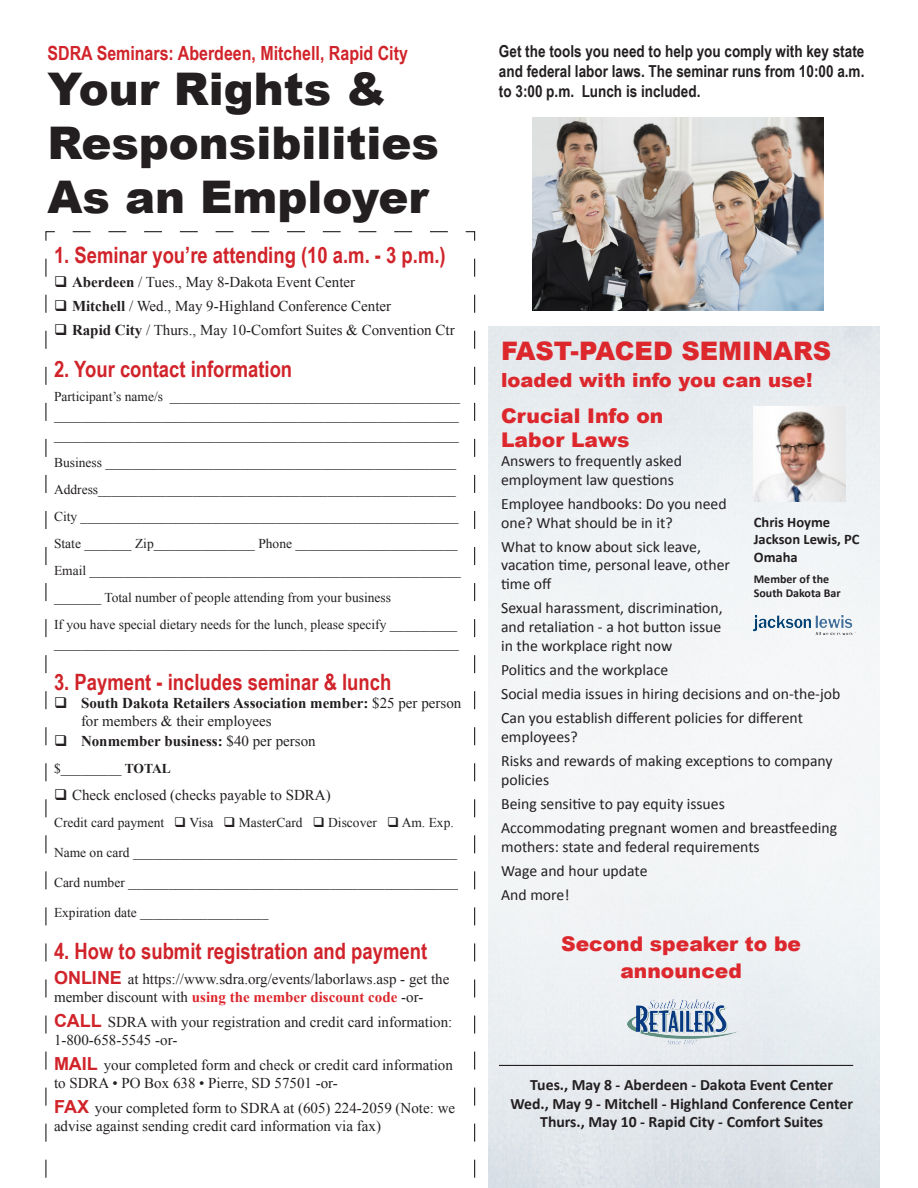
<style>
.page{position:relative;width:918px;height:1188px;background:#fff}
.page>*{position:absolute;margin:0;border:0;box-sizing:border-box;transform-origin:0 0}
.Top_header{font:900 45px/54px "Arial";color:#231f20}
.t1{font:900 25.5px "Arial";color:#dc272d}
.Subhead_2{font:700 22.5px "Arial Narrow";color:#d1232a}
.t2{font:900 20.25px/27px "Arial";color:#dc272d;text-align:center}
.Subhead_2-2{font:700 19.5px "Arial Narrow";color:#d1232a}
.t3{font:900 19.5px "Arial";color:#dc272d}
.Top_header-2{font:700 16.5px/19.8px "Arial Narrow";color:#231f20;text-align:justify}
.t4{font:15.75px/18.9px "Calibri";color:#231f20}
.t5{font:700 15.75px "Calibri";color:#231f20}
.Subhead_2-3{font:15px/18px "Times New Roman";color:#231f20}
.Subhead_2-4{font:700 15px "Times New Roman";color:#231f20}
.Top_header-3{font:700 14.55px "Calibri";color:#231f20}
.Subhead_2-5{font:13.5px "Times New Roman";color:#231f20}
.Body{font:13.5px "Times New Roman";color:#231f20}
.Top_header-4{font:700 12px "Calibri";color:#231f20}
.s1{font-weight:700}
.s2{font-weight:400}
.s3{font-family:"Arial";font-weight:700;font-size:18px;color:#d1232a}
.s4{font-weight:700;color:#dc272d}
</style>
<div class="page">
<svg style="left:45px;top:231px;width:431px;height:947px"></svg>
<div style="left:458px;top:838px;width:9px;height:87px;background:#fff"></div>
<img style="left:488px;top:326px;width:391px;height:862px">
<img style="left:533px;top:117px;width:291px;height:193px">
<img style="left:753px;top:406px;width:92px;height:96px">
<img style="left:754px;top:616px;width:101px;height:18px">
<img style="left:627px;top:999px;width:112px;height:46px">
<hr style="left:499px;top:1065px;width:354px;height:1px;background:#231f20">
<svg style="left:67px;top:746px;width:15px;height:1px"></svg>
<p class="Subhead_2-2" style="left:48px;top:38px;width:362px">SDRA Seminars: Aberdeen, Mitchell, Rapid City</p>
<p class="Top_header" style="left:48px;top:60px;width:393px">Your Rights &amp;<br>Responsibilities</p>
<p class="Top_header" style="left:48px;top:168px;width:382px">As an Employer</p>
<p class="Subhead_2" style="left:54px;top:238px;width:393px">1. Seminar you’re attending (10 a.m. - 3 p.m.)</p>
<p class="Subhead_2-3" style="left:54px;top:272px;width:303px">❑ <span class="s1">Aberdeen</span> / Tues., May 8-Dakota Event Center</p>
<p class="Subhead_2-3" style="left:54px;top:296px;width:339px">❑ <span class="s1">Mitchell</span> / Wed., May 9-Highland Conference Center</p>
<p class="Subhead_2-3" style="left:54px;top:320px;width:402px">❑ <span class="s1">Rapid City</span> / Thurs., May 10-Comfort Suites &amp; Convention Ctr</p>
<p class="Subhead_2" style="left:54px;top:352px;width:240px">2. Your contact information</p>
<p class="Subhead_2-5" style="left:54px;top:387px;width:408px">Participant’s name/s ___________________________________________</p>
<p class="Subhead_2-5" style="left:54px;top:407px;width:406px">____________________________________________________________</p>
<p class="Subhead_2-5" style="left:54px;top:426px;width:406px">____________________________________________________________</p>
<p class="Subhead_2-5" style="left:54px;top:453px;width:404px">Business ____________________________________________________</p>
<p class="Subhead_2-5" style="left:54px;top:480px;width:403px">Address_____________________________________________________</p>
<p class="Subhead_2-5" style="left:54px;top:507px;width:406px">City ________________________________________________________</p>
<p class="Subhead_2-5" style="left:54px;top:534px;width:405px">State _______ Zip_______________ Phone ________________________</p>
<p class="Subhead_2-5" style="left:54px;top:561px;width:408px">Email _______________________________________________________</p>
<p class="Subhead_2-5" style="left:54px;top:588px;width:339px">_______ Total number of people attending from your business</p>
<p class="Subhead_2-5" style="left:54px;top:615px;width:405px">If you have special dietary needs for the lunch, please specify __________</p>
<p class="Subhead_2-5" style="left:54px;top:635px;width:406px">____________________________________________________________</p>
<p class="Subhead_2" style="left:54px;top:665px;width:339px">3. Payment - includes seminar &amp; lunch</p>
<p class="Subhead_2-4" style="left:54px;top:693px;width:409px">❑ South Dakota Retailers Association member: <span class="s2">$25 per person</span></p>
<p class="Subhead_2-3" style="left:81px;top:712px;width:192px">for members &amp; their employees</p>
<p class="Subhead_2-4" style="left:54px;top:730px;width:263px">❑ Nonmember business: <span class="s2">$40 per person</span></p>
<p class="Subhead_2-5" style="left:54px;top:759px;width:118px">$_________ <span class="s1">TOTAL</span></p>
<p class="Subhead_2-3" style="left:54px;top:785px;width:278px">❑ Check enclosed (checks payable to SDRA)</p>
<p class="Body" style="left:54px;top:813px;width:401px">Credit card payment ❑ Visa ❑ MasterCard ❑ Discover ❑ Am. Exp.</p>
<p class="Body" style="left:54px;top:843px;width:405px">Name on card ________________________________________________</p>
<p class="Body" style="left:54px;top:873px;width:406px">Card number _________________________________________________</p>
<p class="Body" style="left:54px;top:903px;width:216px">Expiration date ___________________</p>
<p class="Subhead_2" style="left:54px;top:934px;width:375px">4. How to submit registration and payment</p>
<p class="Subhead_2-3" style="left:54px;top:970px;width:397px"><span class="s3">ONLINE</span> at https://www.sdra.org/events/laborlaws.asp - get the member discount with <span class="s4">using the member discount code</span> -or-</p>
<p class="Subhead_2-3" style="left:54px;top:1013px;width:400px"><span class="s3">CALL</span> SDRA with your registration and credit card information:<br>1-800-658-5545 -or-</p>
<p class="Subhead_2-3" style="left:54px;top:1056px;width:400px"><span class="s3">MAIL</span> your completed form and check or credit card information</p>
<p class="Subhead_2-3" style="left:54px;top:1074px;width:285px">to SDRA • PO Box 638 • Pierre, SD 57501 -or-</p>
<p class="Subhead_2-3" style="left:54px;top:1099px;width:403px"><span class="s3">FAX</span> your completed form to SDRA at (605) 224-2059 (Note: we advise against sending credit card information via fax)</p>
<p class="Top_header-2" style="left:499px;top:41px;width:367px">Get the tools you need to help you comply with key state and federal labor laws. The seminar runs from 10:00 a.m. to 3:00 p.m. Lunch is included.</p>
<p class="t1" style="left:501px;top:332px;width:332px">FAST-PACED SEMINARS</p>
<p class="t3" style="left:501px;top:365px;width:313px">loaded with info you can use!</p>
<p class="t2" style="left:501px;top:401px;width:164px">Crucial Info on</p>
<p class="t2" style="left:501px;top:425px;width:130px">Labor Laws</p>
<p class="t4" style="left:501px;top:451px;width:182px">Answers to frequently asked</p>
<p class="t4" style="left:501px;top:470px;width:174px">employment law questions</p>
<p class="t4" style="left:501px;top:494px;width:227px">Employee handbooks: Do you need one? What should be in it?</p>
<p class="t4" style="left:501px;top:537px;width:201px">What to know about sick leave,</p>
<p class="t4" style="left:501px;top:556px;width:230px">vacation time, personal leave, other time off</p>
<p class="t4" style="left:501px;top:599px;width:223px">Sexual harassment, discrimination, and retaliation - a hot button issue</p>
<p class="t4" style="left:501px;top:637px;width:173px">in the workplace right now</p>
<p class="t4" style="left:501px;top:661px;width:169px">Politics and the workplace</p>
<p class="t4" style="left:501px;top:685px;width:341px">Social media issues in hiring decisions and on-the-job</p>
<p class="t4" style="left:501px;top:709px;width:303px">Can you establish different policies for different</p>
<p class="t4" style="left:501px;top:727px;width:78px">employees?</p>
<p class="t4" style="left:501px;top:751px;width:333px">Risks and rewards of making exceptions to company policies</p>
<p class="t4" style="left:501px;top:794px;width:225px">Being sensitive to pay equity issues</p>
<p class="t4" style="left:501px;top:818px;width:338px">Accommodating pregnant women and breastfeeding</p>
<p class="t4" style="left:501px;top:837px;width:260px">mothers: state and federal requirements</p>
<p class="t4" style="left:501px;top:861px;width:148px">Wage and hour update</p>
<p class="t4" style="left:501px;top:885px;width:70px">And more!</p>
<p class="t2" style="left:561px;top:930px;width:242px">Second speaker to be announced</p>
<p class="Top_header-3" style="left:754px;top:512px;width:78px">Chris Hoyme</p>
<p class="Top_header-3" style="left:754px;top:530px;width:107px">Jackson Lewis, PC</p>
<p class="Top_header-3" style="left:754px;top:547px;width:45px">Omaha</p>
<p class="Top_header-4" style="left:754px;top:571px;width:77px">Member of the</p>
<p class="Top_header-4" style="left:754px;top:585px;width:88px">South Dakota Bar</p>
<p class="t5" style="left:530px;top:1074px;width:304px">Tues., May 8 - Aberdeen - Dakota Event Center</p>
<p class="t5" style="left:510px;top:1093px;width:344px">Wed., May 9 - Mitchell - Highland Conference Center</p>
<p class="t5" style="left:540px;top:1112px;width:285px">Thurs., May 10 - Rapid City - Comfort Suites</p>
</div>
